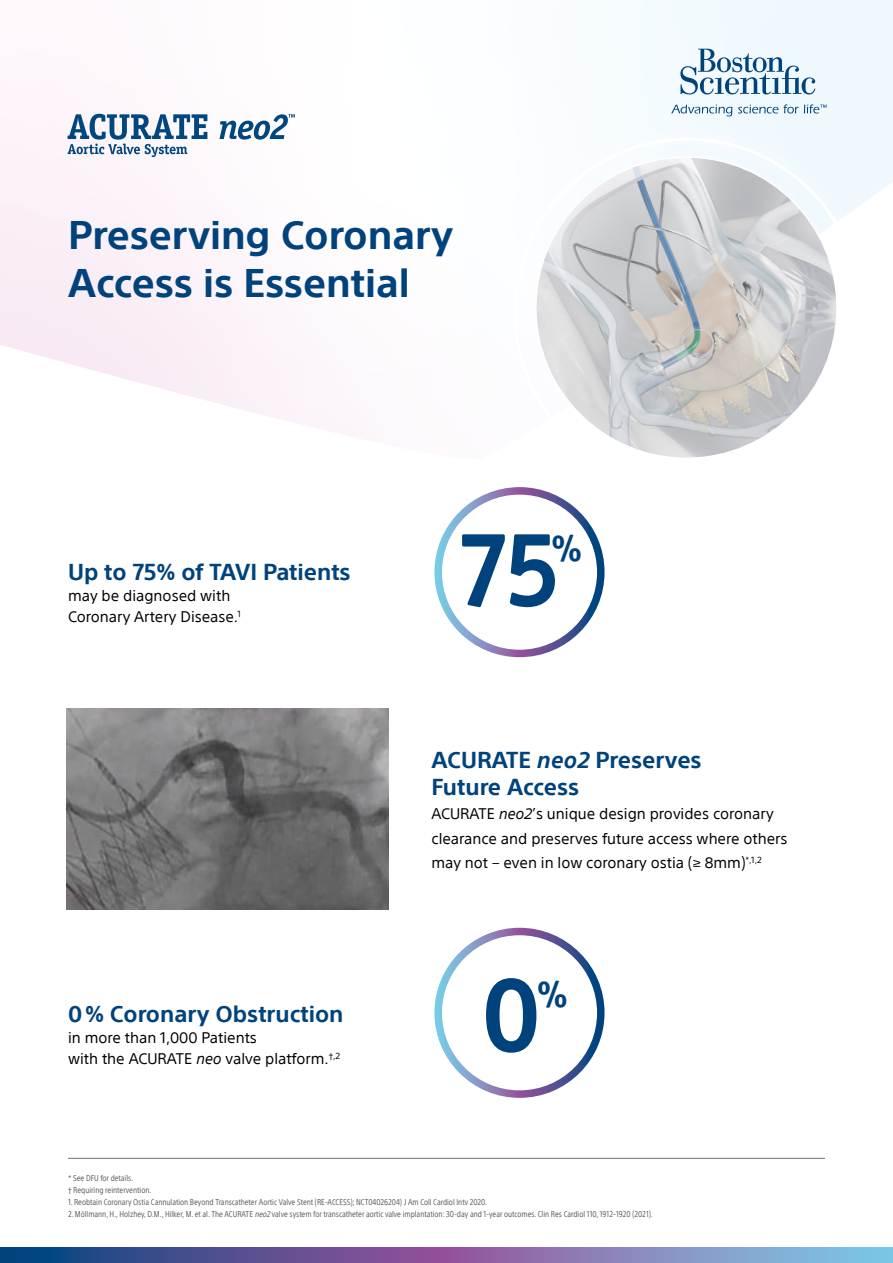
<style>
.page{position:relative;width:893px;height:1263px;background:#fff}
.page>*{position:absolute;margin:0;border:0;box-sizing:border-box;transform-origin:0 0}
.t1{font:700 106.2px "Officina Serif Std";color:#00437c}
.t2{font:700 39px/48px "SST";color:#00437c}
.t3{font:700 38.4px "Officina Serif Std";color:#00437c}
.t4{font:700 22.5px/27px "SST";color:#00437c}
.t5{font:15px/21px "SST";color:#000}
.t6{font:condensed 8.25px/12px "SST";color:#636362}
.s1{font-style:italic}
</style>
<div class="page">
<img style="left:67px;top:709px;width:321px;height:201px">
<svg style="left:0;top:1248px;width:893px;height:15px;background:#6a6fa8"></svg>
<hr style="left:68px;top:1158px;width:757px;height:1px;background:#6f6f6e">
<div style="left:502px;top:127px;width:371px;height:305px;background:#fff;opacity:.2"></div>
<svg style="left:513px;top:138px;width:349px;height:294px"></svg>
<div style="left:532px;top:152px;width:309px;height:311px;background:#fff"></div>
<img style="left:536px;top:157px;width:301px;height:301px;border-radius:151px">
<svg style="left:220px;top:114px;width:75px;height:26px"></svg>
<svg style="left:68px;top:114px;width:139px;height:43px"></svg>
<svg style="left:680px;top:49px;width:135px;height:46px"></svg>
<svg style="left:671px;top:105px;width:61px;height:11px"></svg>
<svg style="left:738px;top:104px;width:89px;height:9px"></svg>
<div style="left:434px;top:487px;width:170px;height:170px;border:8px solid #fff;border-radius:50%"></div>
<div style="left:434px;top:928px;width:170px;height:170px;border:8px solid #fff;border-radius:50%"></div>
<h2 class="t2" style="left:68px;top:210px;width:387px">Preserving Coronary<br>Access is Essential</h2>
<h3 class="t4" style="left:68px;top:558px;width:284px">Up to 75% of TAVI Patients</h3>
<h3 class="t5" style="left:68px;top:585px;width:174px">may be diagnosed with<br>Coronary Artery Disease.<sup>1</sup></h3>
<h1 class="t1" style="left:454px;top:503px;width:109px">75</h1>
<h3 class="t3" style="left:551px;top:524px;width:33px">%</h3>
<h3 class="t4" style="left:68px;top:1000px;width:277px">0% Coronary Obstruction</h3>
<h3 class="t5" style="left:68px;top:1027px;width:274px">in more than 1,000 Patients<br>with the ACURATE <span class="s1">neo</span> valve platform.<sup>†,2</sup></h3>
<h3 class="t4" style="left:431px;top:746px;width:272px">ACURATE <span class="s1">neo2</span> Preserves<br>Future Access</h3>
<h3 class="t5" style="left:431px;top:802px;width:358px;line-height:24.3px">ACURATE <span class="s1">neo2</span>’s unique design provides coronary clearance and preserves future access where others may not – even in low coronary ostia (≥ 8mm)<sup>*,1,2</sup></h3>
<h1 class="t1" style="left:482px;top:948px;width:61px">0</h1>
<h3 class="t3" style="left:536px;top:969px;width:33px">%</h3>
<p class="t6" style="left:68px;top:1172px;width:85px">* See DFU for details.<br>† Requiring reintervention.</p>
<p class="t6" style="left:68px;top:1196px;width:421px">1. Reobtain Coronary Ostia Cannulation Beyond Transcatheter Aortic Valve Stent (RE-ACCESS); NCT04026204) J Am Coll Cardiol Intv 2020.</p>
<p class="t6" style="left:68px;top:1208px;width:586px">2. Möllmann, H., Holzhey, D.M., Hilker, M. et al. The ACURATE <span class="s1">neo2</span> valve system for transcatheter aortic valve implantation: 30-day and 1-year outcomes. Clin Res Cardiol 110, 1912–1920 (2021).</p>
</div>
